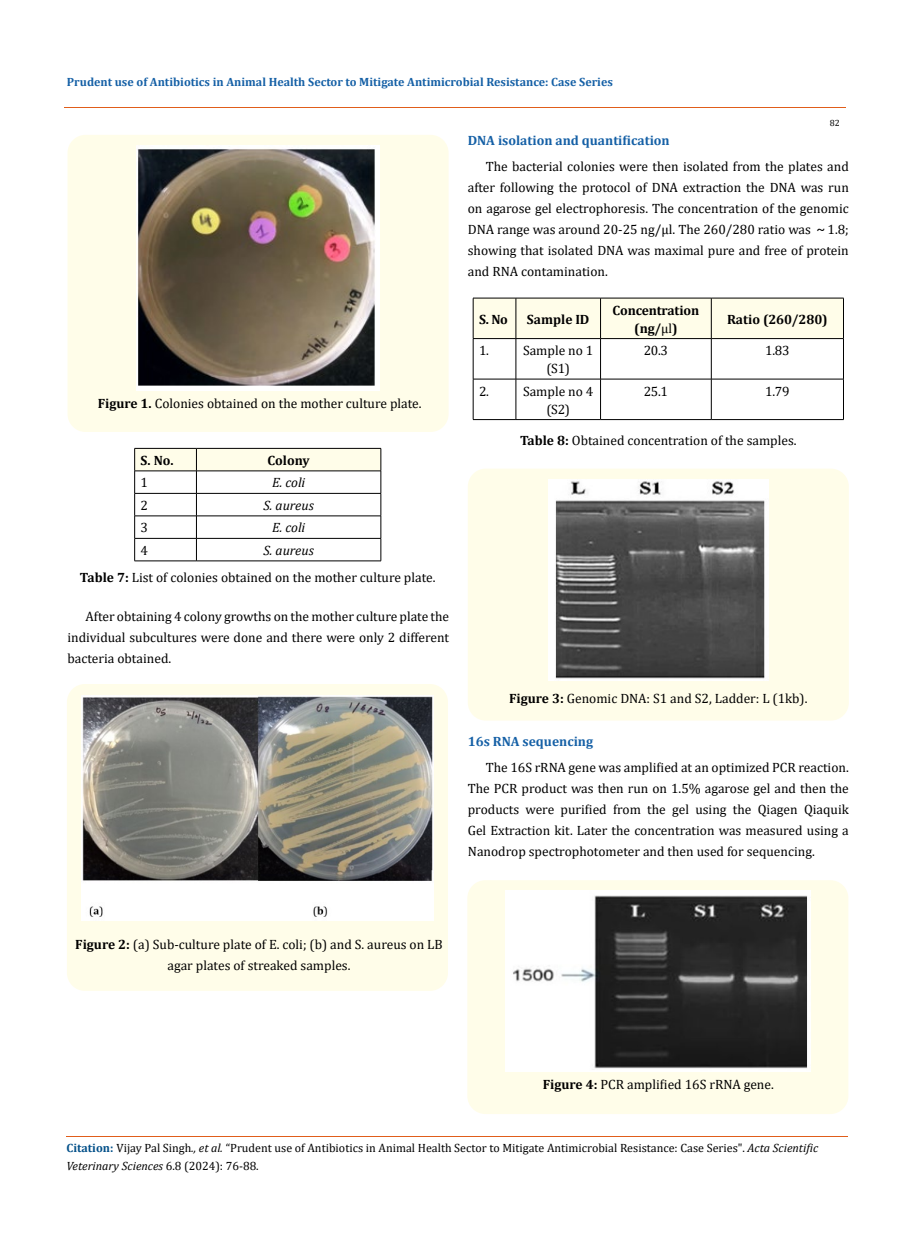
<style>
.page{position:relative;width:917px;height:1242px;background:#fff}
.page>*{position:absolute;margin:0;border:0;box-sizing:border-box;transform-origin:0 0}
.t1{font:13.5px/21px "Cambria";color:#000;text-align:justify}
.t2{font:700 13.5px/18px "Cambria";letter-spacing:-.01em;color:#000;text-align:center}
.t3{font:700 13.5px "Cambria";color:#1560a6}
.t4{font:italic 13.5px "Cambria";color:#000}
.t5{font:12px/18px "Cambria";color:#000}
.t6{font:700 12px "Cambria";color:#1560a6}
.t7{font:9px "Cambria";color:#000}
.s1{font-weight:700}
.s2{font-style:italic}
.s3{font-family:"Microsoft Ya Hei UI"}
.s4{font-weight:400}
.s5{font-weight:700;color:#035089}
</style>
<div class="page">
<div style="left:68px;top:135px;width:380px;height:297px;background:#fffde9;border-radius:18px"></div>
<img style="left:136px;top:146px;width:243px;height:244px">
<svg style="left:134px;top:448px;width:247px;height:113px"></svg>
<hr style="left:134px;top:561px;width:62px;height:1px;background:#000">
<hr style="left:196px;top:561px;width:185px;height:1px;background:#000">
<div style="left:67px;top:684px;width:381px;height:307px;background:#fffde9;border-radius:18px"></div>
<img style="left:82px;top:696px;width:351px;height:225px">
<div style="left:474px;top:299px;width:369px;height:39px;background:#fffde9"></div>
<hr style="left:473px;top:298px;width:43px;height:1px;background:#000">
<hr style="left:473px;top:298px;width:1px;height:40px;background:#000">
<hr style="left:516px;top:298px;width:84px;height:1px;background:#000">
<hr style="left:515px;top:298px;width:1px;height:40px;background:#000">
<hr style="left:600px;top:298px;width:111px;height:1px;background:#000">
<hr style="left:600px;top:298px;width:1px;height:40px;background:#000">
<hr style="left:711px;top:298px;width:132px;height:1px;background:#000">
<hr style="left:711px;top:298px;width:1px;height:40px;background:#000">
<hr style="left:843px;top:298px;width:1px;height:40px;background:#000">
<hr style="left:473px;top:338px;width:43px;height:1px;background:#000">
<hr style="left:473px;top:339px;width:1px;height:40px;background:#000">
<hr style="left:516px;top:338px;width:84px;height:1px;background:#000">
<hr style="left:515px;top:339px;width:1px;height:40px;background:#000">
<hr style="left:600px;top:338px;width:111px;height:1px;background:#000">
<hr style="left:600px;top:339px;width:1px;height:40px;background:#000">
<hr style="left:711px;top:338px;width:132px;height:1px;background:#000">
<hr style="left:711px;top:339px;width:1px;height:40px;background:#000">
<hr style="left:843px;top:339px;width:1px;height:40px;background:#000">
<hr style="left:473px;top:379px;width:43px;height:1px;background:#000">
<hr style="left:473px;top:379px;width:1px;height:40px;background:#000">
<hr style="left:516px;top:379px;width:84px;height:1px;background:#000">
<hr style="left:515px;top:379px;width:1px;height:40px;background:#000">
<hr style="left:600px;top:379px;width:111px;height:1px;background:#000">
<hr style="left:600px;top:379px;width:1px;height:40px;background:#000">
<hr style="left:711px;top:379px;width:132px;height:1px;background:#000">
<hr style="left:711px;top:379px;width:1px;height:40px;background:#000">
<hr style="left:843px;top:379px;width:1px;height:40px;background:#000">
<hr style="left:473px;top:419px;width:43px;height:1px;background:#000">
<hr style="left:516px;top:419px;width:84px;height:1px;background:#000">
<hr style="left:600px;top:419px;width:111px;height:1px;background:#000">
<hr style="left:711px;top:419px;width:132px;height:1px;background:#000">
<div style="left:468px;top:469px;width:380px;height:252px;background:#fffde9;border-radius:18px"></div>
<img style="left:548px;top:480px;width:220px;height:200px">
<div style="left:467px;top:880px;width:381px;height:234px;background:#fffde9;border-radius:18px"></div>
<img style="left:505px;top:891px;width:305px;height:181px">
<hr style="left:64px;top:108px;width:781px;height:1px;background:#e05d1a">
<hr style="left:66px;top:1137px;width:782px;height:1px;background:#e05d1a">
<p class="t6" style="left:67px;top:73px;width:547px">Prudent use of Antibiotics in Animal Health Sector to Mitigate Antimicrobial Resistance: Case Series</p>
<p class="t7" style="left:829px;top:118px;width:11px">82</p>
<p class="t1" style="left:98px;top:392px;width:325px"><span class="s1">Figure 1.</span> Colonies obtained on the mother culture plate.</p>
<p class="t2" style="left:141px;top:451px;width:34px">S. No.</p>
<p class="t2" style="left:267px;top:451px;width:44px">Colony</p>
<p class="t1" style="left:141px;top:472px;width:9px">1</p>
<p class="t4" style="left:272px;top:473px;width:35px">E. coli</p>
<p class="t1" style="left:141px;top:495px;width:9px">2</p>
<p class="t4" style="left:263px;top:496px;width:52px">S. aureus</p>
<p class="t1" style="left:141px;top:517px;width:9px">3</p>
<p class="t4" style="left:272px;top:518px;width:35px">E. coli</p>
<p class="t1" style="left:141px;top:540px;width:9px">4</p>
<p class="t1" style="left:80px;top:537px;width:357px;line-height:27.2px;text-indent:183px"><span class="s2">S. aureus<br></span><span class="s1">Table 7:</span> List of colonies obtained on the mother culture plate.</p>
<p class="t1" style="left:67px;top:606px;width:383px;text-indent:18px">After obtaining 4 colony growths on the mother culture plate the individual subcultures were done and there were only 2 different bacteria obtained.</p>
<p class="t3" style="left:468px;top:131px;width:203px">DNA isolation and quantification</p>
<p class="t1" style="left:468px;top:156px;width:382px;text-indent:18px">The bacterial colonies were then isolated from the plates and after following the protocol of DNA extraction the DNA was run on agarose gel electrophoresis. The concentration of the genomic DNA range was around 20-25 ng/μl. The 260/280 ratio was <span class="s3">～</span>1.8; showing that isolated DNA was maximal pure and free of protein and RNA contamination.</p>
<p class="t2" style="left:479px;top:310px;width:30px">S. No</p>
<p class="t2" style="left:527px;top:310px;width:64px">Sample ID</p>
<p class="t2" style="left:612px;top:301px;width:88px">Concentration (ng/<span class="s4">μl</span>)</p>
<p class="t2" style="left:727px;top:310px;width:102px">Ratio (260/280)</p>
<p class="t1" style="left:479px;top:340px;width:11px">1.</p>
<p class="t1" style="left:523px;top:341px;width:72px;line-height:18px;text-align:center">Sample no 1 (S1)</p>
<p class="t1" style="left:643px;top:340px;width:26px">20.3</p>
<p class="t1" style="left:765px;top:340px;width:26px">1.83</p>
<p class="t1" style="left:479px;top:380px;width:11px">2.</p>
<p class="t1" style="left:523px;top:382px;width:72px;line-height:18px;text-align:center">Sample no 4 (S2)</p>
<p class="t1" style="left:643px;top:380px;width:26px">25.1</p>
<p class="t1" style="left:765px;top:380px;width:26px">1.79</p>
<p class="t1" style="left:520px;top:430px;width:278px"><span class="s1">Table 8:</span> Obtained concentration of the samples.</p>
<p class="t1" style="left:509px;top:688px;width:300px"><span class="s1">Figure 3:</span> Genomic DNA: S1 and S2, Ladder: L (1kb).</p>
<p class="t3" style="left:468px;top:732px;width:127px">16s RNA sequencing</p>
<p class="t1" style="left:468px;top:756px;width:382px;text-indent:18px">The 16S rRNA gene was amplified at an optimized PCR reaction.<br>The PCR product was then run on 1.5% agarose gel and then the products were purified from the gel using the Qiagen Qiaquik Gel Extraction kit. Later the concentration was measured using a Nanodrop spectrophotometer and then used for sequencing.</p>
<p class="t1" style="left:75px;top:934px;width:369px;text-align:center"><span class="s1">Figure 2:</span> (a) Sub-culture plate of E. coli; (b) and S. aureus on LB agar plates of streaked samples.</p>
<p class="t1" style="left:542px;top:1073px;width:232px"><span class="s1">Figure 4:</span> PCR amplified 16S rRNA gene.</p>
<p class="t5" style="left:66px;top:1139px;width:753px"><span class="s5">Citation:</span> Vijay Pal Singh<span class="s2">., et al.</span> “Prudent use of Antibiotics in Animal Health Sector to Mitigate Antimicrobial Resistance: Case Series". <span class="s2">Acta Scientific<br>Veterinary Sciences</span> 6.8 (2024): 76-88.</p>
</div>
